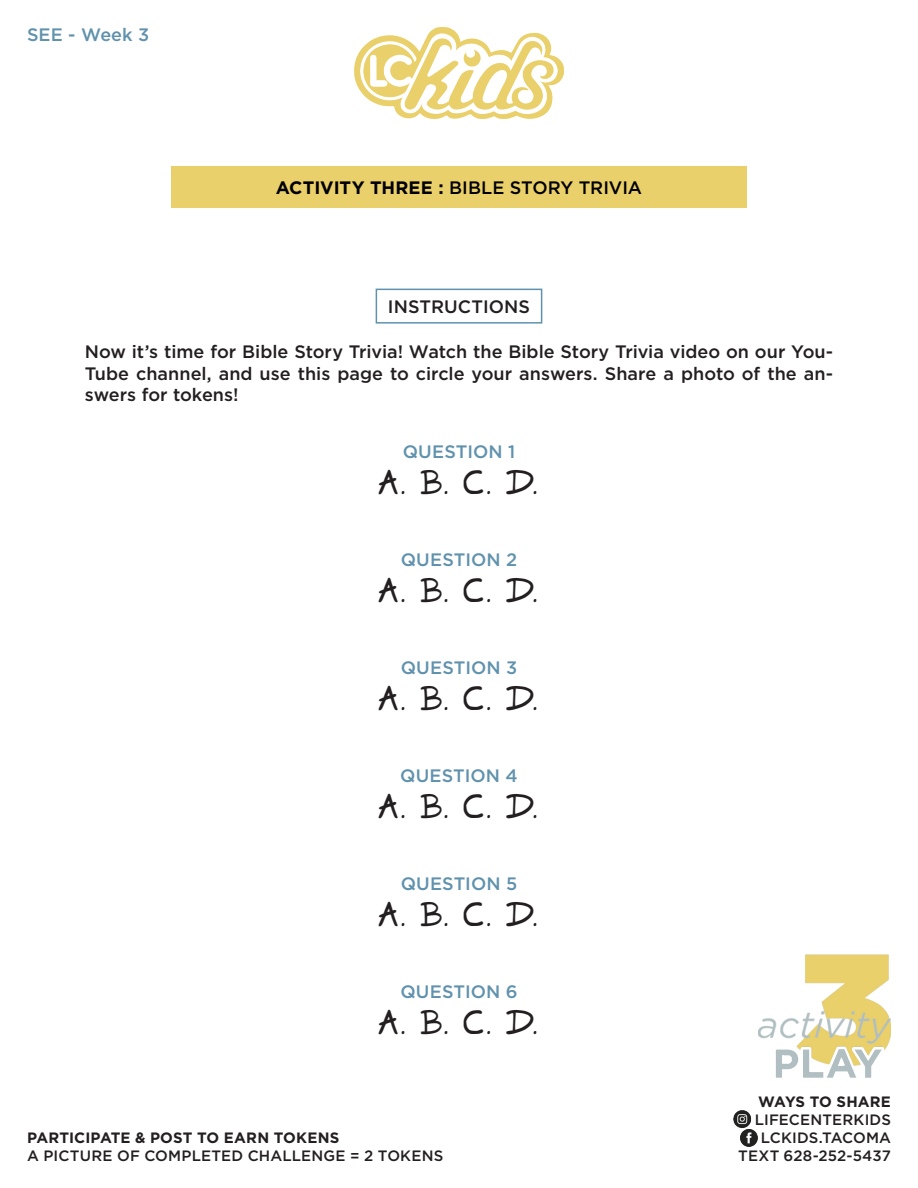
<style>
.page{position:relative;width:918px;height:1188px;background:#fff}
.page>*{position:absolute;margin:0;border:0;box-sizing:border-box;transform-origin:0 0}
.t1{font:34.5px "Marker SD";color:#231f20}
.t2{font:500 18px/21.6px "Gotham";color:#231f20;text-align:justify}
.t3{font:500 18px "Gotham";letter-spacing:.005em;color:#6092ad}
.t4{font:500 18px "Gotham";letter-spacing:-.005em;color:#000}
.t5{font:500 15px "Gotham";letter-spacing:.01em;color:#231f20}
.t6{font:700 15px "Gotham";letter-spacing:.01em;color:#231f20}
.s1{font-weight:700}
</style>
<div class="page">
<img style="left:355px;top:27px;width:208px;height:91px">
<div style="left:171px;top:166px;width:576px;height:42px;background:#ead06a"></div>
<img style="left:758px;top:955px;width:133px;height:122px">
<div style="left:376px;top:289px;width:166px;height:35px;border:2px solid #6092ad"></div>
<img style="left:734px;top:1110px;width:24px;height:37px">
<p class="t3" style="left:27px;top:23px;width:124px">SEE - Week 3</p>
<p class="t4" style="left:276px;top:176px;width:368px"><span class="s1">ACTIVITY THREE :</span> BIBLE STORY TRIVIA</p>
<p class="t2" style="left:388px;top:296px;width:143px">INSTRUCTIONS</p>
<p class="t2" style="left:85px;top:341px;width:750px">Now it’s time for Bible Story Trivia! Watch the Bible Story Trivia video on our You-Tube channel, and use this page to circle your answers. Share a photo of the an&shy;swers for tokens!</p>
<p class="t3" style="left:403px;top:440px;width:114px">QUESTION 1</p>
<p class="t1" style="left:379px;top:459px;width:162px">A. B. C. D.</p>
<p class="t3" style="left:401px;top:548px;width:118px">QUESTION 2</p>
<p class="t1" style="left:379px;top:567px;width:162px">A. B. C. D.</p>
<p class="t3" style="left:401px;top:656px;width:118px">QUESTION 3</p>
<p class="t1" style="left:379px;top:675px;width:162px">A. B. C. D.</p>
<p class="t3" style="left:400px;top:764px;width:119px">QUESTION 4</p>
<p class="t1" style="left:379px;top:783px;width:162px">A. B. C. D.</p>
<p class="t3" style="left:401px;top:872px;width:118px">QUESTION 5</p>
<p class="t1" style="left:379px;top:891px;width:162px">A. B. C. D.</p>
<p class="t3" style="left:400px;top:980px;width:119px">QUESTION 6</p>
<p class="t1" style="left:379px;top:999px;width:162px">A. B. C. D.</p>
<p class="t6" style="left:27px;top:1129px;width:314px">PARTICIPATE &amp; POST TO EARN TOKENS</p>
<p class="t5" style="left:27px;top:1146px;width:418px">A PICTURE OF COMPLETED CHALLENGE = 2 TOKENS</p>
<p class="t6" style="left:758px;top:1093px;width:134px">WAYS TO SHARE</p>
<p class="t5" style="left:755px;top:1110px;width:138px">LIFECENTERKIDS</p>
<p class="t5" style="left:761px;top:1128px;width:132px">LCKIDS.TACOMA</p>
<p class="t5" style="left:738px;top:1146px;width:154px">TEXT 628-252-5437</p>
</div>
